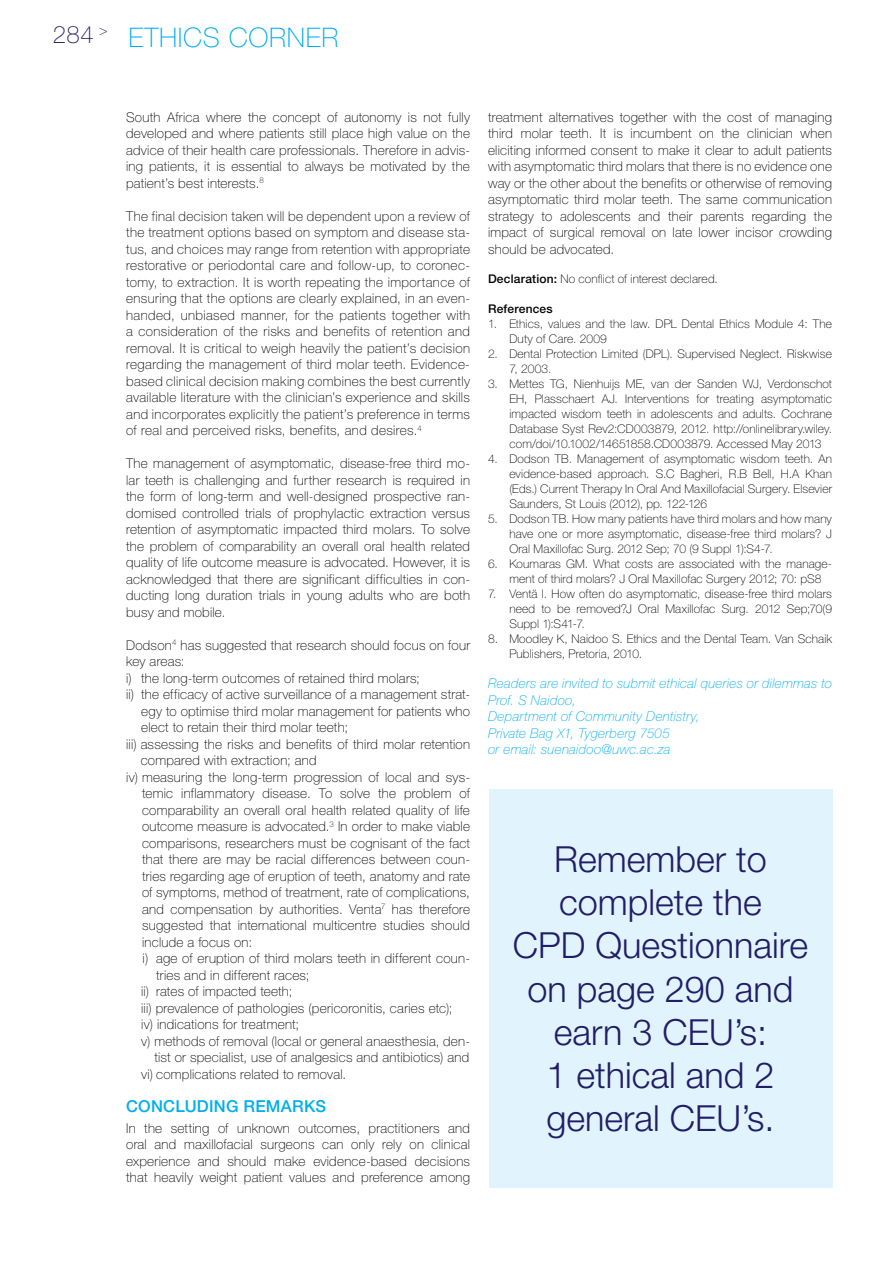
<style>
.page{position:relative;width:893px;height:1263px;background:#fff}
.page>*{position:absolute;margin:0;border:0;box-sizing:border-box;transform-origin:0 0}
.t1{font:300 36px/43.2px "Helvetica Neue LT Std";color:#221d67;text-align:center}
.t2{font:100 27px "Helvetica Neue LT Std";color:#00aeef}
.t3{font:100 24px "Helvetica Neue LT Std";color:#221d67}
.t4{font:500 16.5px "Helvetica Neue LT Std";letter-spacing:.015em;color:#00aeef}
.t5{font:100 13.5px/16.5px "Helvetica Neue LT Std";letter-spacing:.02em;color:#000;text-align:justify}
.t6{font:italic 100 13.5px/16.5px "Helvetica Neue LT Std";letter-spacing:.02em;color:#00aeef}
.t7{font:100 12px/15px "Helvetica Neue LT Std";letter-spacing:.01em;color:#000}
.t8{font:500 12px "Helvetica Neue LT Std";color:#000}
.s1{font-weight:500}
</style>
<div class="page">
<div style="left:489px;top:789px;width:343px;height:399px;background:#e1f4fd"></div>
<h3 class="t3" style="left:53px;top:21px;width:56px">284 <sup>&gt;</sup></h3>
<h2 class="t2" style="left:129px;top:22px;width:17px">eth</h2>
<h2 class="t2" style="left:178px;top:22px;width:70px">ics corner</h2>
<p class="t5" style="left:126px;top:109px;width:345px">South Africa where the concept of autonomy is not fully developed and where patients still place high value on the advice of their health care professionals. Therefore in advis&shy;ing patients, it is essential to always be motivated by the patient’s best interests.<sup>8</sup></p>
<p class="t5" style="left:126px;top:208px;width:345px">The final decision taken will be dependent upon a review of the treatment options based on symptom and disease sta&shy;tus, and choices may range from retention with appropriate restorative or periodontal care and follow-up, to coronec&shy;tomy, to extraction. It is worth repeating the importance of ensuring that the options are clearly explained, in an even&shy;handed, unbiased manner, for the patients together with a consideration of the risks and benefits of retention and removal. It is critical to weigh heavily the patient’s decision regarding the management of third molar teeth. Evidence&shy;based clinical decision making combines the best currently available literature with the clinician’s experience and skills and incorporates explicitly the patient’s preference in terms of real and perceived risks, benefits, and desires.<sup>4</sup></p>
<p class="t5" style="left:126px;top:455px;width:345px">The management of asymptomatic, disease-free third mo&shy;lar teeth is challenging and further research is required in the form of long-term and well-designed prospective ran&shy;domised controlled trials of prophylactic extraction versus retention of asymptomatic impacted third molars. To solve the problem of comparability an overall oral health related quality of life outcome measure is advocated. However, it is acknowledged that there are significant difficulties in con&shy;ducting long duration trials in young adults who are both busy and mobile.</p>
<p class="t5" style="left:126px;top:637px;width:345px">Dodson<sup>4</sup> has suggested that research should focus on four</p>
<p class="t5" style="left:126px;top:653px;width:60px">key areas:</p>
<p class="t5" style="left:126px;top:670px;width:295px">i) the long-term outcomes of retained third molars;</p>
<p class="t5" style="left:126px;top:686px;width:345px">ii) the efficacy of active surveillance of a management strat-</p>
<p class="t5" style="left:141px;top:703px;width:330px">egy to optimise third molar management for patients who</p>
<p class="t5" style="left:141px;top:719px;width:209px">elect to retain their third molar teeth;</p>
<p class="t5" style="left:126px;top:736px;width:345px">iii) assessing the risks and benefits of third molar retention</p>
<p class="t5" style="left:141px;top:752px;width:178px">compared with extraction; and</p>
<p class="t5" style="left:126px;top:769px;width:345px">iv) measuring the long-term progression of local and sys-</p>
<p class="t5" style="left:142px;top:785px;width:330px">temic inflammatory disease. To solve the problem of</p>
<p class="t5" style="left:142px;top:802px;width:329px">comparability an overall oral health related quality of life</p>
<p class="t5" style="left:142px;top:818px;width:330px">outcome measure is advocated.<sup>3</sup> In order to make viable</p>
<p class="t5" style="left:142px;top:835px;width:330px">comparisons, researchers must be cognisant of the fact</p>
<p class="t5" style="left:142px;top:851px;width:330px">that there are may be racial differences between coun-</p>
<p class="t5" style="left:142px;top:868px;width:330px">tries regarding age of eruption of teeth, anatomy and rate</p>
<p class="t5" style="left:142px;top:884px;width:329px">of symptoms, method of treatment, rate of complications,</p>
<p class="t5" style="left:142px;top:901px;width:330px">and compensation by authorities. Venta<sup>7</sup> has therefore</p>
<p class="t5" style="left:142px;top:917px;width:330px">suggested that international multicentre studies should</p>
<p class="t5" style="left:142px;top:934px;width:112px">include a focus on:</p>
<p class="t5" style="left:143px;top:950px;width:329px">i) age of eruption of third molars teeth in different coun-</p>
<p class="t5" style="left:156px;top:967px;width:155px">tries and in different races;</p>
<p class="t5" style="left:141px;top:983px;width:153px">ii) rates of impacted teeth;</p>
<p class="t5" style="left:141px;top:1000px;width:313px">iii) prevalence of pathologies (pericoronitis, caries etc);</p>
<p class="t5" style="left:141px;top:1016px;width:160px">iv) indications for treatment;</p>
<p class="t5" style="left:141px;top:1033px;width:330px">v) methods of removal (local or general anaesthesia, den-</p>
<p class="t5" style="left:154px;top:1049px;width:316px">tist or specialist, use of analgesics and antibiotics) and</p>
<p class="t5" style="left:141px;top:1066px;width:207px">vi) complications related to removal.</p>
<p class="t4" style="left:126px;top:1096px;width:201px">Concluding remarks</p>
<p class="t5" style="left:126px;top:1119px;width:345px">In the setting of unknown outcomes, practitioners and oral and maxillofacial surgeons can only rely on clinical experience and should make evidence-based decisions that heavily weight patient values and preference among</p>
<p class="t5" style="left:488px;top:109px;width:345px">treatment alternatives together with the cost of managing third molar teeth. It is incumbent on the clinician when eliciting informed consent to make it clear to adult patients with asymptomatic third molars that there is no evidence one way or the other about the benefits or otherwise of removing asymptomatic third molar teeth. The same communication strategy to adolescents and their parents regarding the impact of surgical removal on late lower incisor crowding should be advocated.</p>
<p class="t7" style="left:488px;top:272px;width:231px"><span class="s1">Declaration:</span> No conflict of interest declared.</p>
<p class="t8" style="left:488px;top:301px;width:66px">References</p>
<p class="t7" style="left:509px;top:316px;width:324px;text-indent:-21px">1. Ethics, values and the law. DPL Dental Ethics Module 4: The<br>Duty of Care. 2009</p>
<p class="t7" style="left:509px;top:346px;width:324px;text-indent:-21px">2. Dental Protection Limited (DPL). Supervised Neglect. Riskwise<br>7, 2003.</p>
<p class="t7" style="left:509px;top:376px;width:324px;text-align:justify;text-indent:-21px">3. Mettes TG, Nienhuijs ME, van der Sanden WJ, Verdonschot EH, Plasschaert AJ. Interventions for treating asymptomatic impacted wisdom teeth in adolescents and adults. Cochrane Database Syst Rev2:CD003879, 2012. http://onlinelibrary.wiley. com/doi/10.1002/14651858.CD003879. Accessed May 2013</p>
<p class="t7" style="left:509px;top:451px;width:324px;text-align:justify;text-indent:-21px">4. Dodson TB. Management of asymptomatic wisdom teeth. An evidence-based approach. S.C Bagheri, R.B Bell, H.A Khan (Eds.) Current Therapy In Oral And Maxillofacial Surgery. Elsevier Saunders, St Louis (2012), pp. 122-126</p>
<p class="t7" style="left:509px;top:511px;width:324px;text-align:justify;text-indent:-21px">5. Dodson TB. How many patients have third molars and how many have one or more asymptomatic, disease-free third molars? J Oral Maxillofac Surg. 2012 Sep; 70 (9 Suppl 1):S4-7.</p>
<p class="t7" style="left:509px;top:556px;width:324px;text-indent:-21px">6. Koumaras GM. What costs are associated with the manage&shy;ment of third molars? J Oral Maxillofac Surgery 2012; 70: pS8</p>
<p class="t7" style="left:509px;top:586px;width:324px;text-align:justify;text-indent:-21px">7. Ventä I. How often do asymptomatic, disease-free third molars need to be removed?J Oral Maxillofac Surg. 2012 Sep;70(9<br>Suppl 1):S41-7.</p>
<p class="t7" style="left:509px;top:631px;width:324px;text-indent:-21px">8. Moodley K, Naidoo S. Ethics and the dental team. Van Schaik<br>Publishers, Pretoria, 2010.</p>
<p class="t6" style="left:488px;top:675px;width:345px">Readers are invited to submit ethical queries or dilemmas to Prof. S Naidoo,<br>Department of Community Dentistry,<br>Private Bag X1, Tygerberg 7505<br>or email: suenaidoo@uwc.ac.za</p>
<h1 class="t1" style="left:513px;top:837px;width:297px">Remember to complete the<br>CPD Questionnaire on page 290 and earn 3 CEU’s:<br>1 ethical and 2 general CEU’s.</h1>
</div>
